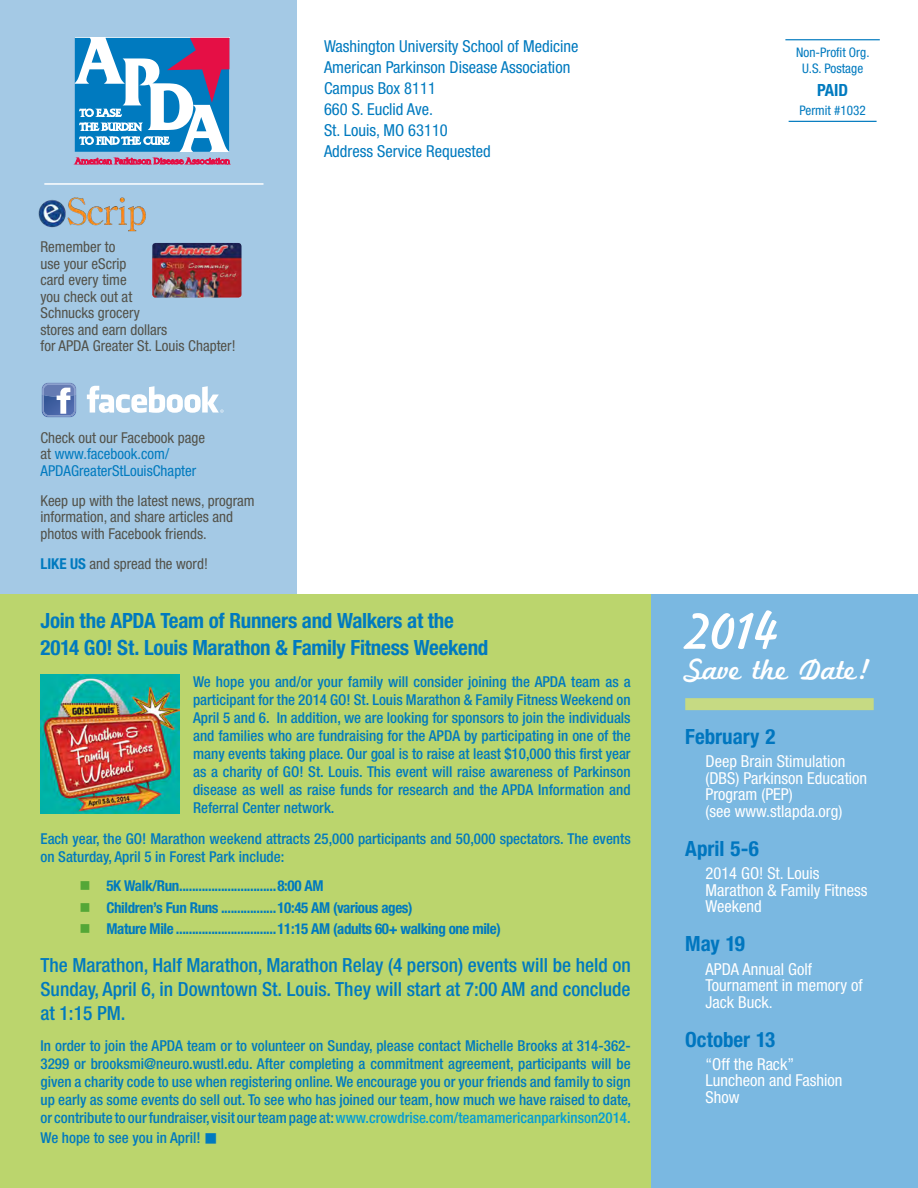
<style>
.page{position:relative;width:918px;height:1188px;background:#fff}
.page>*{position:absolute;margin:0;border:0;box-sizing:border-box;transform-origin:0 0}
.t1{font:54px "Marketing Script";color:#fff}
.t2{font:30px "Marketing Script";color:#fff}
.t3{font:700 condensed 21px/27px "Helvetica Neue LT Std";letter-spacing:-.015em;color:#007abf}
.t4{font:700 condensed 21px "Helvetica Neue LT Std";color:#0076bf}
.t5{font:500 condensed 19.5px/24px "Helvetica Neue LT Std";color:#007abf;text-align:justify}
.t6{font:700 condensed 16.8px "Helvetica Neue LT Std";color:#007abf}
.t7{font:condensed 16.5px/16.5px "Helvetica Neue LT Std";color:#fff}
.t8{font:condensed 16.5px/21px "Helvetica Neue LT Std";color:#007abf}
.t9{font:500 condensed 15px/18px "Helvetica Neue LT Std";color:#007abf;text-align:justify}
.t10{font:condensed 15px/16.5px "Helvetica Neue LT Std";color:#525149}
.t11{font:700 condensed 15px/21.8px "Helvetica Neue LT Std";letter-spacing:-.025em;color:#007abf}
.t12{font:condensed 15px/16.5px "Helvetica Neue LT Std";color:#007abf}
.t13{font:condensed 13.2px/16.8px "Helvetica Neue LT Std";color:#007abf;text-align:center}
.s1{color:#525149}
.s2{font-weight:700;color:#007abf}
.s3{color:#049dd3}
</style>
<div class="page">
<div style="left:637px;top:594px;width:281px;height:594px;background:#7ab8e1"></div>
<div style="left:0;top:0;width:297px;height:594px;background:#a4c9e5"></div>
<div style="left:0;top:594px;width:650px;height:594px;background:#bbd56d"></div>
<hr style="left:785px;top:39px;width:95px;height:1px;background:#007abf">
<hr style="left:789px;top:121px;width:88px;height:1px;background:#007abf">
<svg style="left:75px;top:158px;width:155px;height:6px"></svg>
<svg style="left:75px;top:38px;width:154px;height:114px;background:#6699c7"></svg>
<svg style="left:42px;top:383px;width:34px;height:34px"></svg>
<img style="left:152px;top:243px;width:90px;height:55px">
<img style="left:38px;top:197px;width:108px;height:35px">
<svg style="left:87px;top:386px;width:137px;height:27px"></svg>
<hr style="left:44px;top:183px;width:220px;height:2px;background:#fff">
<img style="left:40px;top:675px;width:140px;height:139px">
<div style="left:685px;top:698px;width:189px;height:12px;background:#c6da83"></div>
<p class="t10" style="left:40px;top:239px;width:197px">Remember to<br>use your eScrip<br>card every time<br>you check out at<br>Schnucks grocery<br>stores and earn dollars<br>for APDA Greater St. Louis Chapter!</p>
<p class="t12" style="left:40px;top:429px;width:166px"><span class="s1">Check out our Facebook page at</span> www.facebook.com/<br>APDAGreaterStLouisChapter</p>
<p class="t10" style="left:40px;top:492px;width:216px">Keep up with the latest news, program information, and share articles and photos with Facebook friends.</p>
<p class="t10" style="left:40px;top:555px;width:169px"><span class="s2">LIKE US</span> and spread the word!</p>
<p class="t8" style="left:324px;top:35px;width:256px">Washington University School of Medicine<br>American Parkinson Disease Association<br>Campus Box 8111<br>660 S. Euclid Ave.<br>St. Louis, MO 63110<br>Address Service Requested</p>
<p class="t13" style="left:796px;top:43px;width:75px">Non-Profit Org.<br>U.S. Postage</p>
<p class="t6" style="left:817px;top:80px;width:33px">PAID</p>
<p class="t13" style="left:799px;top:102px;width:68px">Permit #1032</p>
<h3 class="t3" style="left:40px;top:607px;width:449px">Join the APDA Team of Runners and Walkers at the<br>2014 GO! St. Louis Marathon &amp; Family Fitness Weekend</h3>
<p class="t9" style="left:193px;top:672px;width:439px">We hope you and/or your family will consider joining the APDA team as a participant for the 2014 GO! St. Louis Marathon &amp; Family Fitness Weekend on April 5 and 6. In addition, we are looking for sponsors to join the individuals and families who are fundraising for the APDA by participating in one of the many events taking place. Our goal is to raise at least $10,000 this first year as a charity of GO! St. Louis. This event will raise awareness of Parkinson disease as well as raise funds for research and the APDA Information and Referral Center network.</p>
<p class="t9" style="left:40px;top:830px;width:592px">Each year, the GO! Marathon weekend attracts 25,000 participants and 50,000 spectators. The events on Saturday, April 5 in Forest Park include:</p>
<p class="t11" style="left:106px;top:875px;width:396px">5K Walk/Run..............................8:00 AM<br>Children’s Fun Runs .................10:45 AM (various ages)<br>Mature Mile ...............................11:15 AM (adults 60+ walking one mile)</p>
<h3 class="t5" style="left:40px;top:953px;width:592px">The Marathon, Half Marathon, Marathon Relay (4 person) events will be held on Sunday, April 6, in Downtown St. Louis. They will start at 7:00 AM and conclude at 1:15 PM.</h3>
<p class="t9" style="left:40px;top:1037px;width:592px">In order to join the APDA team or to volunteer on Sunday, please contact Michelle Brooks at 314-362- 3299 or brooksmi@neuro.wustl.edu. After completing a commitment agreement, participants will be given a charity code to use when registering online. We encourage you or your friends and family to sign up early as some events do sell out. To see who has joined our team, how much we have raised to date, or contribute to our fundraiser, visit our team page at: <span class="s3">www.crowdrise.com/teamamericanparkinson2014.</span></p>
<p class="t9" style="left:40px;top:1129px;width:176px">We hope to see you in April! ■</p>
<h1 class="t1" style="left:685px;top:599px;width:96px">2014</h1>
<h2 class="t2" style="left:685px;top:651px;width:187px">Save the Date!</h2>
<h3 class="t4" style="left:685px;top:724px;width:92px">February 2</h3>
<p class="t7" style="left:706px;top:753px;width:163px">Deep Brain Stimulation (DBS) Parkinson Education<br>Program (PEP)<br>(see www.stlapda.org)</p>
<h3 class="t4" style="left:685px;top:836px;width:75px">April 5-6</h3>
<p class="t7" style="left:706px;top:865px;width:163px">2014 GO! St. Louis<br>Marathon &amp; Family Fitness<br>Weekend</p>
<h3 class="t4" style="left:685px;top:931px;width:61px">May 19</h3>
<p class="t7" style="left:706px;top:960px;width:159px">APDA Annual Golf<br>Tournament in memory of<br>Jack Buck.</p>
<h3 class="t4" style="left:685px;top:1027px;width:92px">October 13</h3>
<p class="t7" style="left:706px;top:1056px;width:139px">“Off the Rack”<br>Luncheon and Fashion<br>Show</p>
</div>
